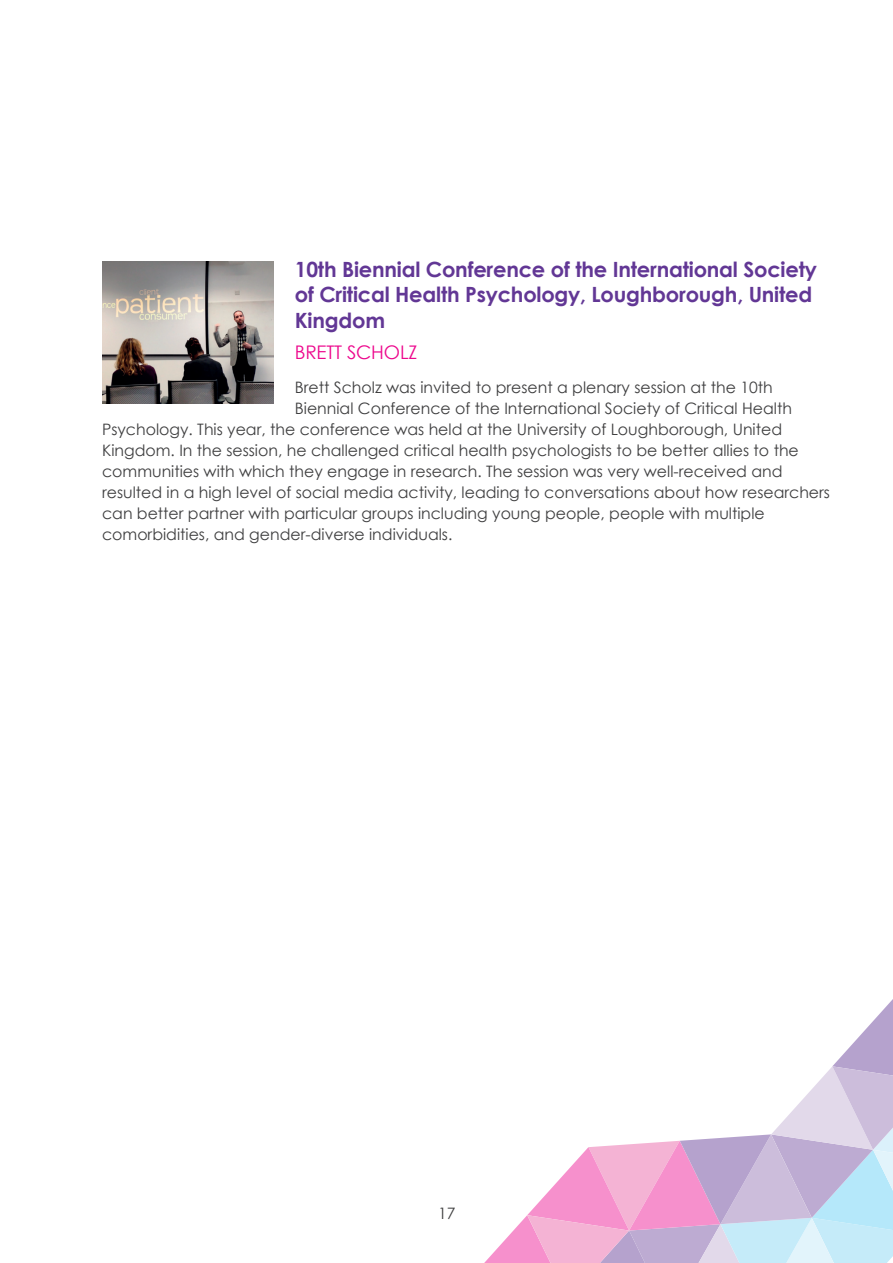
<style>
.page{position:relative;width:893px;height:1263px;background:#fff}
.page>*{position:absolute;margin:0;border:0;box-sizing:border-box;transform-origin:0 0}
.t1{font:700 21px/25.2px "Century Gothic";letter-spacing:-.01em;color:#623795}
.t2{font:18.75px "Century Gothic";letter-spacing:-.01em;color:#ed088d}
.t3{font:15.75px "Century Gothic";color:#3e3e3f}
</style>
<div class="page">
<svg style="left:484px;top:999px;width:409px;height:264px"></svg>
<img style="left:102px;top:261px;width:172px;height:143px">
<h1 class="t1" style="left:295px;top:256px;width:524px">10th Biennial Conference of the International Society of Critical Health Psychology, Loughborough, United<br>Kingdom</h1>
<p class="t2" style="left:295px;top:339px;width:124px">BRETT SCHOLZ</p>
<p class="t3" style="left:295px;top:376px;width:479px">Brett Scholz was invited to present a plenary session at the 10th</p>
<p class="t3" style="left:295px;top:397px;width:499px">Biennial Conference of the International Society of Critical Health</p>
<p class="t3" style="left:102px;top:418px;width:682px">Psychology. This year, the conference was held at the University of Loughborough, United</p>
<p class="t3" style="left:102px;top:439px;width:698px">Kingdom. In the session, he challenged critical health psychologists to be better allies to the</p>
<p class="t3" style="left:102px;top:460px;width:682px">communities with which they engage in research. The session was very well-received and</p>
<p class="t3" style="left:102px;top:481px;width:729px">resulted in a high level of social media activity, leading to conversations about how researchers</p>
<p class="t3" style="left:102px;top:502px;width:664px">can better partner with particular groups including young people, people with multiple</p>
<p class="t3" style="left:102px;top:523px;width:352px">comorbidities, and gender-diverse individuals.</p>
<p class="t3" style="left:438px;top:1202px;width:19px">17</p>
</div>
